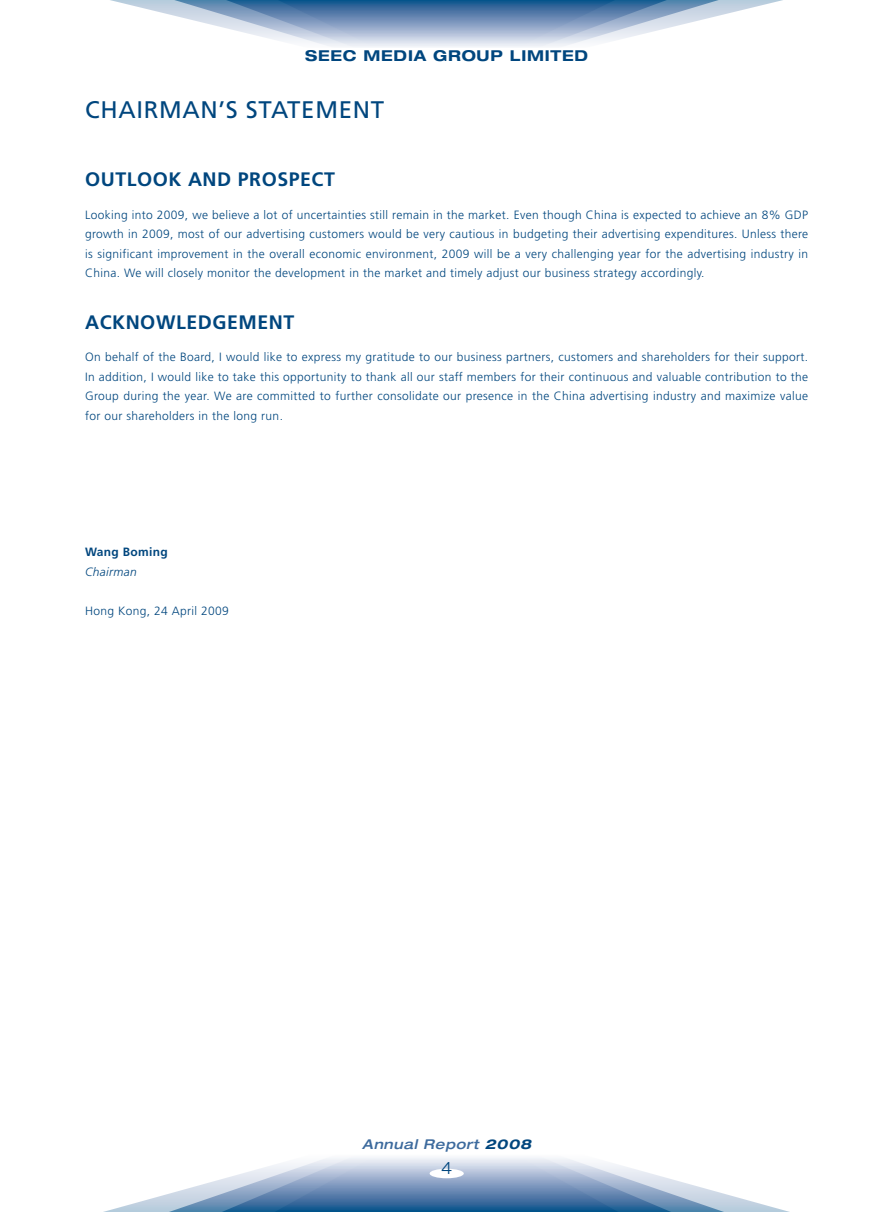
<style>
.page{position:relative;width:893px;height:1212px;background:#fff}
.page>*{position:absolute;margin:0;border:0;box-sizing:border-box;transform-origin:0 0}
.t1{font:24px "Frutiger LT Std";letter-spacing:.03em;color:#00467e}
.t2{font:700 19.5px "Frutiger LT Std";letter-spacing:.03em;color:#00467e}
.t3{font:700 expanded 15px "Helvetica Neue LT Std";letter-spacing:.05em;color:#00467e}
.t4{font:italic 500 expanded 13.5px "Helvetica Neue LT Std";letter-spacing:.05em;color:#3c6a9d}
.t5{font:300 12px/19.5px "Frutiger LT Std";letter-spacing:.03em;color:#00467e;text-align:justify}
.t6{font:700 12px/19.5px "Frutiger LT Std";letter-spacing:.03em;color:#00467e}
.s1{font-weight:300;font-style:italic}
.s2{font-weight:700;color:#00467e}
</style>
<div class="page">
<svg style="left:132px;top:1187px;width:629px;height:25px"></svg>
<svg style="left:192px;top:1171px;width:509px;height:41px"></svg>
<svg style="left:132px;top:0;width:629px;height:20px"></svg>
<svg style="left:192px;top:0;width:509px;height:47px"></svg>
<svg style="left:252px;top:1157px;width:389px;height:55px;background:#8aa5c5"></svg>
<p class="t3" style="left:305px;top:46px;width:285px">SEEC MEDIA GROUP LIMITED</p>
<p class="t1" style="left:85px;top:95px;width:300px">CHAIRMAN’S STATEMENT</p>
<p class="t2" style="left:85px;top:168px;width:251px">OUTLOOK AND PROSPECT</p>
<p class="t5" style="left:85px;top:205px;width:725px">Looking into 2009, we believe a lot of uncertainties still remain in the market. Even though China is expected to achieve an 8% GDP growth in 2009, most of our advertising customers would be very cautious in budgeting their advertising expenditures. Unless there is significant improvement in the overall economic environment, 2009 will be a very challenging year for the advertising industry in China. We will closely monitor the development in the market and timely adjust our business strategy accordingly.</p>
<p class="t2" style="left:85px;top:311px;width:210px">ACKNOWLEDGEMENT</p>
<p class="t5" style="left:85px;top:348px;width:725px">On behalf of the Board, I would like to express my gratitude to our business partners, customers and shareholders for their support.<br>In addition, I would like to take this opportunity to thank all our staff members for their continuous and valuable contribution to the Group during the year. We are committed to further consolidate our presence in the China advertising industry and maximize value for our shareholders in the long run.</p>
<p class="t6" style="left:85px;top:542px;width:84px">WANG BOMING<br><span class="s1">Chairman</span></p>
<p class="t5" style="left:85px;top:601px;width:145px">Hong Kong, 24 April 2009</p>
<p class="t4" style="left:362px;top:1136px;width:170px">Annual Report <span class="s2">2008</span></p>
</div>
